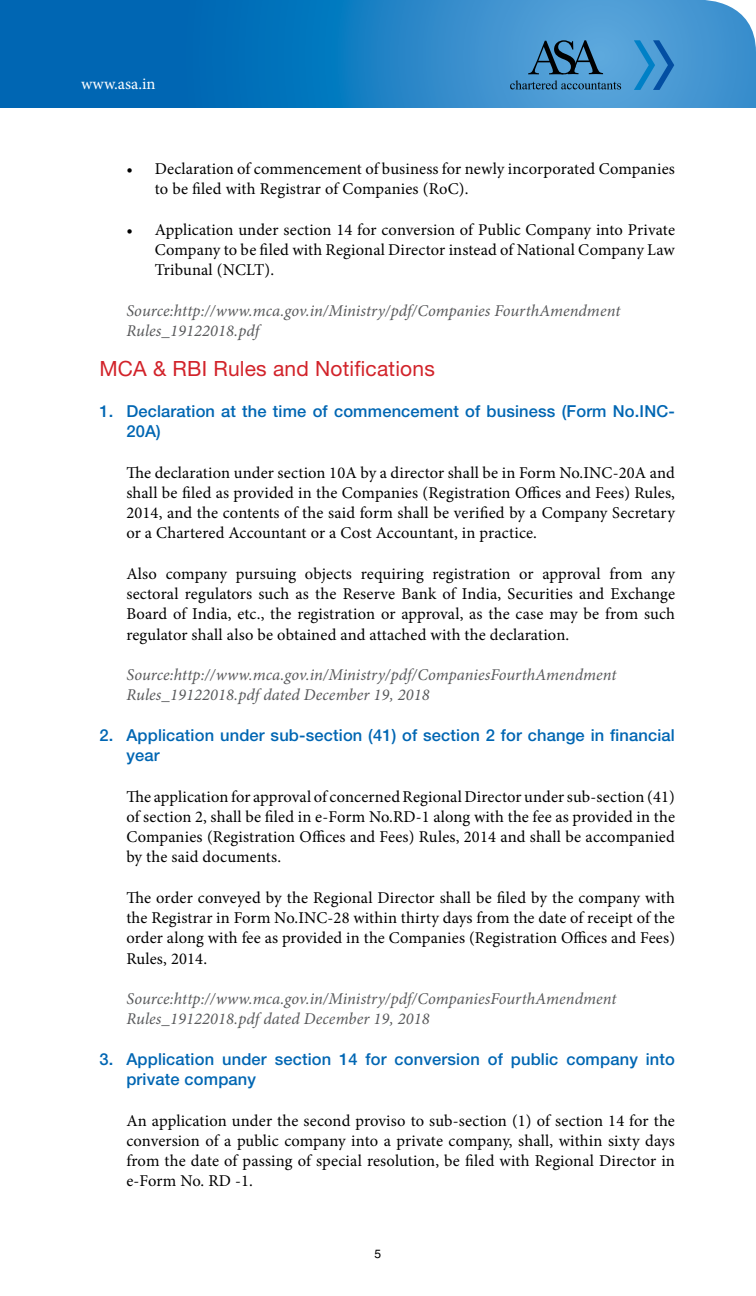
<style>
.page{position:relative;width:756px;height:1296px;background:#fff}
.page>*{position:absolute;margin:0;border:0;box-sizing:border-box;transform-origin:0 0}
.t1{font:21px "Helvetica Neue";letter-spacing:.01em;color:#d2232a}
.t2{font:16.5px/20.2px "Minion Pro";letter-spacing:.01em;color:#000;text-align:justify}
.t3{font:italic 16.5px/20.2px "Minion Pro";letter-spacing:.005em;color:#58595b}
.t4{font:500 16.5px/20.2px "Helvetica Neue";letter-spacing:.01em;color:#0066b3}
.t5{font:16.5px "Minion Pro";letter-spacing:.005em;color:#fff}
.t6{font:12px "Helvetica";color:#000}
</style>
<div class="page">
<svg style="left:0;top:0;width:756px;height:108px;background:#207fc3"></svg>
<svg style="left:634px;top:40px;width:40px;height:50px;background:#378ccb"></svg>
<svg style="left:510px;top:80px;width:111px;height:9px"></svg>
<svg style="left:528px;top:40px;width:75px;height:34px;background:#3c739a"></svg>
<p class="t5" style="left:81px;top:73px;width:76px">www.asa.in</p>
<p class="t2" style="left:155px;top:159px;width:522px;text-indent:-28px">• Declaration of commencement of business for newly incorporated Companies to be filed with Registrar of Companies (RoC).</p>
<p class="t2" style="left:155px;top:219px;width:522px;text-indent:-28px">• Application under section 14 for conversion of Public Company into Private Company to be filed with Regional Director instead of National Company Law Tribunal (NCLT).</p>
<p class="t3" style="left:126px;top:300px;width:496px">Source:http://www.mca.gov.in/Ministry/pdf/Companies FourthAmendment<br>Rules_19122018.pdf</p>
<p class="t1" style="left:99px;top:357px;width:337px">MCA &amp; RBI Rules and Notifications</p>
<p class="t4" style="left:126px;top:401px;width:550px;text-indent:-27px">1. Declaration at the time of commencement of business (Form No.INC-<br>20A)</p>
<p class="t2" style="left:126px;top:462px;width:550px">The declaration under section 10A by a director shall be in Form No.INC-20A and shall be filed as provided in the Companies (Registration Offices and Fees) Rules, 2014, and the contents of the said form shall be verified by a Company Secretary or a Chartered Accountant or a Cost Accountant, in practice.</p>
<p class="t2" style="left:126px;top:564px;width:550px">Also company pursuing objects requiring registration or approval from any sectoral regulators such as the Reserve Bank of India, Securities and Exchange Board of India, etc., the registration or approval, as the case may be from such regulator shall also be obtained and attached with the declaration.</p>
<p class="t3" style="left:126px;top:665px;width:492px">Source:http://www.mca.gov.in/Ministry/pdf/CompaniesFourthAmendment<br>Rules_19122018.pdf dated December 19, 2018</p>
<p class="t4" style="left:126px;top:725px;width:550px;text-indent:-27px">2. Application under sub-section (41) of section 2 for change in financial year</p>
<p class="t2" style="left:126px;top:786px;width:550px">The application for approval of concerned Regional Director under sub-section (41) of section 2, shall be filed in e-Form No.RD-1 along with the fee as provided in the Companies (Registration Offices and Fees) Rules, 2014 and shall be accompanied by the said documents.</p>
<p class="t2" style="left:126px;top:888px;width:550px">The order conveyed by the Regional Director shall be filed by the company with the Registrar in Form No.INC-28 within thirty days from the date of receipt of the order along with fee as provided in the Companies (Registration Offices and Fees)<br>Rules, 2014.</p>
<p class="t3" style="left:126px;top:989px;width:492px">Source:http://www.mca.gov.in/Ministry/pdf/CompaniesFourthAmendment<br>Rules_19122018.pdf dated December 19, 2018</p>
<p class="t4" style="left:126px;top:1049px;width:550px;text-indent:-27px">3. Application under section 14 for conversion of public company into private company</p>
<p class="t2" style="left:126px;top:1110px;width:550px">An application under the second proviso to sub-section (1) of section 14 for the conversion of a public company into a private company, shall, within sixty days from the date of passing of special resolution, be filed with Regional Director in e-Form No. RD -1.</p>
<p class="t6" style="left:375px;top:1247px;width:8px">5</p>
</div>
